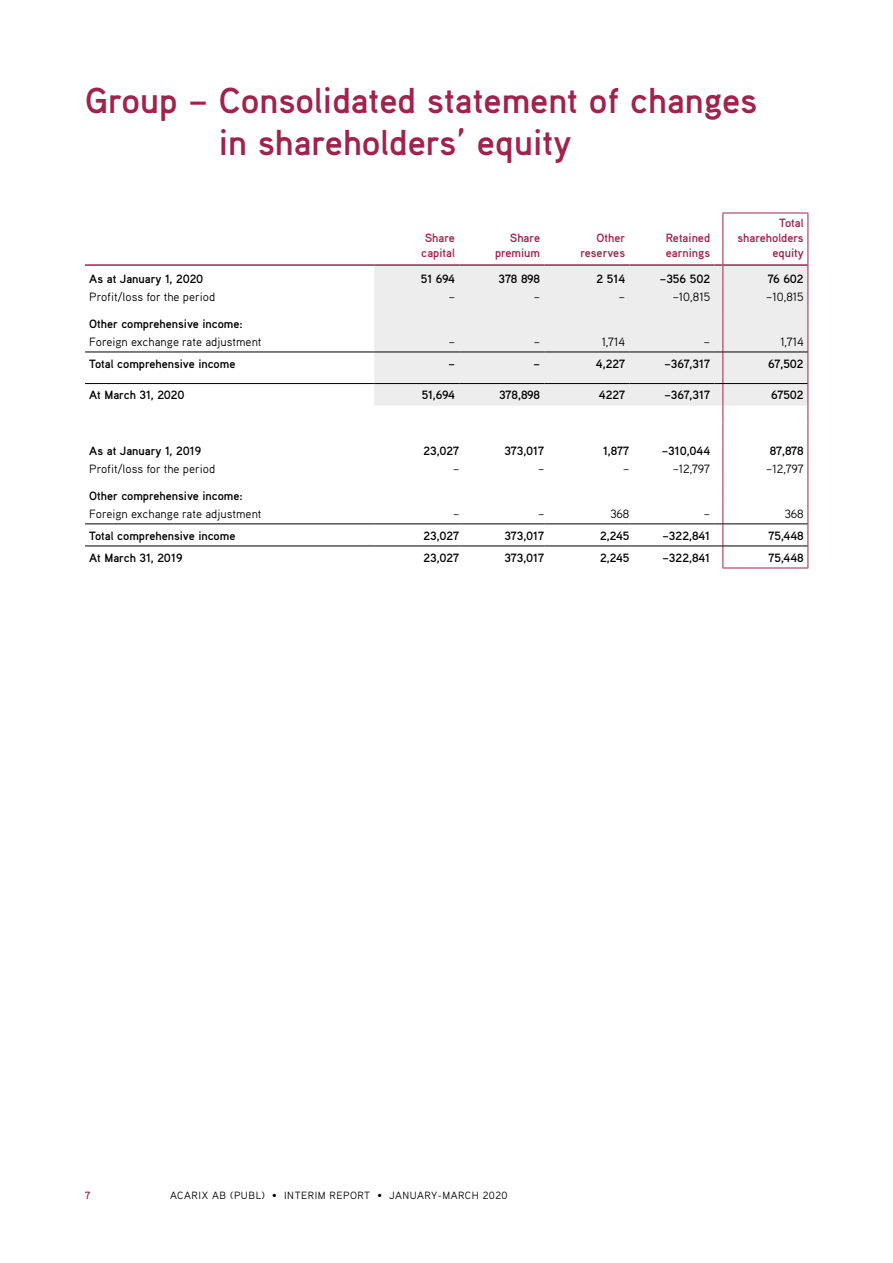
<style>
.page{position:relative;width:893px;height:1263px;background:#fff}
.page>*{position:absolute;margin:0;border:0;box-sizing:border-box;transform-origin:0 0}
.t1{font:700 36px/42px "Aaux Pro OT";color:#a1224c}
.t2{font:700 12px "Aaux Pro OT";color:#000}
.t3{font:12px "Aaux Pro OT";color:#000}
.t4{font:700 12px/15px "Aaux Pro OT";color:#a1224c;text-align:right}
.t5{font:10.5px "Aaux Pro OT";letter-spacing:.05em;color:#000}
.t6{font:700 10.5px "Aaux Pro OT";color:#a1224c}
</style>
<div class="page">
<div style="left:374px;top:266px;width:433px;height:140px;background:#ededed"></div>
<hr style="left:722px;top:213px;width:1px;height:51px;background:#a1224c">
<hr style="left:722px;top:213px;width:86px;height:1px;background:#a1224c">
<hr style="left:807px;top:213px;width:1px;height:52px;background:#a1224c">
<hr style="left:85px;top:264px;width:289px;height:2px;background:#a1224c">
<hr style="left:374px;top:264px;width:85px;height:2px;background:#a1224c">
<hr style="left:459px;top:264px;width:85px;height:2px;background:#a1224c">
<hr style="left:544px;top:264px;width:85px;height:2px;background:#a1224c">
<hr style="left:629px;top:264px;width:85px;height:2px;background:#a1224c">
<hr style="left:723px;top:264px;width:84px;height:2px;background:#a1224c">
<svg style="left:807px;top:265px;width:1px;height:303px"></svg>
<hr style="left:85px;top:352px;width:289px;height:1px;background:#000">
<hr style="left:85px;top:383px;width:289px;height:1px;background:#000">
<hr style="left:85px;top:524px;width:289px;height:1px;background:#000">
<hr style="left:374px;top:352px;width:85px;height:1px;background:#000">
<hr style="left:459px;top:352px;width:85px;height:1px;background:#000">
<hr style="left:544px;top:352px;width:85px;height:1px;background:#000">
<hr style="left:374px;top:383px;width:85px;height:1px;background:#000">
<hr style="left:459px;top:383px;width:85px;height:1px;background:#000">
<hr style="left:544px;top:383px;width:85px;height:1px;background:#000">
<hr style="left:374px;top:524px;width:85px;height:1px;background:#000">
<hr style="left:459px;top:524px;width:85px;height:1px;background:#000">
<hr style="left:544px;top:524px;width:85px;height:1px;background:#000">
<hr style="left:629px;top:352px;width:85px;height:1px;background:#000">
<hr style="left:629px;top:383px;width:85px;height:1px;background:#000">
<hr style="left:629px;top:524px;width:85px;height:1px;background:#000">
<hr style="left:723px;top:352px;width:84px;height:1px;background:#000">
<hr style="left:723px;top:383px;width:84px;height:1px;background:#000">
<hr style="left:723px;top:524px;width:84px;height:1px;background:#000">
<hr style="left:85px;top:546px;width:289px;height:1px;background:#000">
<hr style="left:374px;top:546px;width:85px;height:1px;background:#000">
<hr style="left:459px;top:546px;width:85px;height:1px;background:#000">
<hr style="left:544px;top:546px;width:85px;height:1px;background:#000">
<hr style="left:629px;top:546px;width:85px;height:1px;background:#000">
<svg style="left:714px;top:264px;width:9px;height:304px"></svg>
<hr style="left:723px;top:546px;width:84px;height:1px;background:#000">
<hr style="left:722px;top:568px;width:86px;height:1px;background:#a1224c">
<h1 class="t1" style="left:219px;top:78px;width:540px;text-indent:-134px">Group – Consolidated statement of changes in shareholders’ equity</h1>
<p class="t4" style="left:421px;top:229px;width:35px;text-align:left">Share capital</p>
<p class="t4" style="left:495px;top:229px;width:47px">Share premium</p>
<p class="t4" style="left:580px;top:229px;width:46px">Other reserves</p>
<p class="t4" style="left:666px;top:229px;width:46px;text-align:left">Retained earnings</p>
<p class="t4" style="left:737px;top:214px;width:68px">Total shareholders equity</p>
<p class="t2" style="left:89px;top:271px;width:116px">As at January 1, 2020</p>
<p class="t2" style="left:421px;top:271px;width:36px">51 694</p>
<p class="t2" style="left:498px;top:271px;width:43px">378 898</p>
<p class="t2" style="left:596px;top:271px;width:30px">2 514</p>
<p class="t2" style="left:660px;top:271px;width:52px">–356 502</p>
<p class="t2" style="left:768px;top:271px;width:37px">76 602</p>
<p class="t3" style="left:89px;top:289px;width:127px">Profit/loss for the period</p>
<p class="t3" style="left:449px;top:289px;width:8px">–</p>
<p class="t3" style="left:534px;top:289px;width:8px">–</p>
<p class="t3" style="left:619px;top:289px;width:8px">–</p>
<p class="t3" style="left:673px;top:289px;width:39px">–10,815</p>
<p class="t3" style="left:766px;top:289px;width:39px">–10,815</p>
<p class="t2" style="left:89px;top:316px;width:155px">Other comprehensive income:</p>
<p class="t3" style="left:89px;top:334px;width:174px">Foreign exchange rate adjustment</p>
<p class="t3" style="left:449px;top:334px;width:8px">–</p>
<p class="t3" style="left:534px;top:334px;width:8px">–</p>
<p class="t3" style="left:602px;top:334px;width:25px">1,714</p>
<p class="t3" style="left:704px;top:334px;width:8px">–</p>
<p class="t3" style="left:780px;top:334px;width:25px">1,714</p>
<p class="t2" style="left:89px;top:356px;width:148px">Total comprehensive income</p>
<p class="t2" style="left:448px;top:356px;width:8px">–</p>
<p class="t2" style="left:534px;top:356px;width:8px">–</p>
<p class="t2" style="left:596px;top:356px;width:31px">4,227</p>
<p class="t2" style="left:664px;top:356px;width:47px">–367,317</p>
<p class="t2" style="left:768px;top:356px;width:37px">67,502</p>
<p class="t2" style="left:89px;top:387px;width:97px">At March 31, 2020</p>
<p class="t2" style="left:422px;top:387px;width:35px">51,694</p>
<p class="t2" style="left:499px;top:387px;width:43px">378,898</p>
<p class="t2" style="left:599px;top:387px;width:28px">4227</p>
<p class="t2" style="left:664px;top:387px;width:47px">–367,317</p>
<p class="t2" style="left:771px;top:387px;width:34px">67502</p>
<p class="t2" style="left:89px;top:443px;width:114px">As at January 1, 2019</p>
<p class="t2" style="left:424px;top:443px;width:37px">23,027</p>
<p class="t2" style="left:504px;top:443px;width:41px">373,017</p>
<p class="t2" style="left:603px;top:443px;width:28px">1,877</p>
<p class="t2" style="left:662px;top:443px;width:50px">–310,044</p>
<p class="t2" style="left:770px;top:443px;width:35px">87,878</p>
<p class="t3" style="left:89px;top:461px;width:127px">Profit/loss for the period</p>
<p class="t3" style="left:453px;top:461px;width:8px">–</p>
<p class="t3" style="left:538px;top:461px;width:8px">–</p>
<p class="t3" style="left:623px;top:461px;width:8px">–</p>
<p class="t3" style="left:673px;top:461px;width:39px">–12,797</p>
<p class="t3" style="left:766px;top:461px;width:39px">–12,797</p>
<p class="t2" style="left:89px;top:488px;width:155px">Other comprehensive income:</p>
<p class="t3" style="left:89px;top:506px;width:174px">Foreign exchange rate adjustment</p>
<p class="t3" style="left:453px;top:506px;width:8px">–</p>
<p class="t3" style="left:538px;top:506px;width:8px">–</p>
<p class="t3" style="left:610px;top:506px;width:21px">368</p>
<p class="t3" style="left:704px;top:506px;width:8px">–</p>
<p class="t3" style="left:785px;top:506px;width:21px">368</p>
<p class="t2" style="left:89px;top:528px;width:148px">Total comprehensive income</p>
<p class="t2" style="left:424px;top:528px;width:37px">23,027</p>
<p class="t2" style="left:504px;top:528px;width:41px">373,017</p>
<p class="t2" style="left:600px;top:528px;width:31px">2,245</p>
<p class="t2" style="left:662px;top:528px;width:49px">–322,841</p>
<p class="t2" style="left:769px;top:528px;width:37px">75,448</p>
<p class="t2" style="left:89px;top:550px;width:95px">At March 31, 2019</p>
<p class="t2" style="left:424px;top:550px;width:37px">23,027</p>
<p class="t2" style="left:504px;top:550px;width:41px">373,017</p>
<p class="t2" style="left:600px;top:550px;width:31px">2,245</p>
<p class="t2" style="left:662px;top:550px;width:49px">–322,841</p>
<p class="t2" style="left:769px;top:550px;width:37px">75,448</p>
<p class="t6" style="left:85px;top:1188px;width:7px">7</p>
<p class="t5" style="left:170px;top:1188px;width:339px">ACARIX AB (PUBL) • INTERIM REPORT • JANUARY-MARCH 2020</p>
</div>
